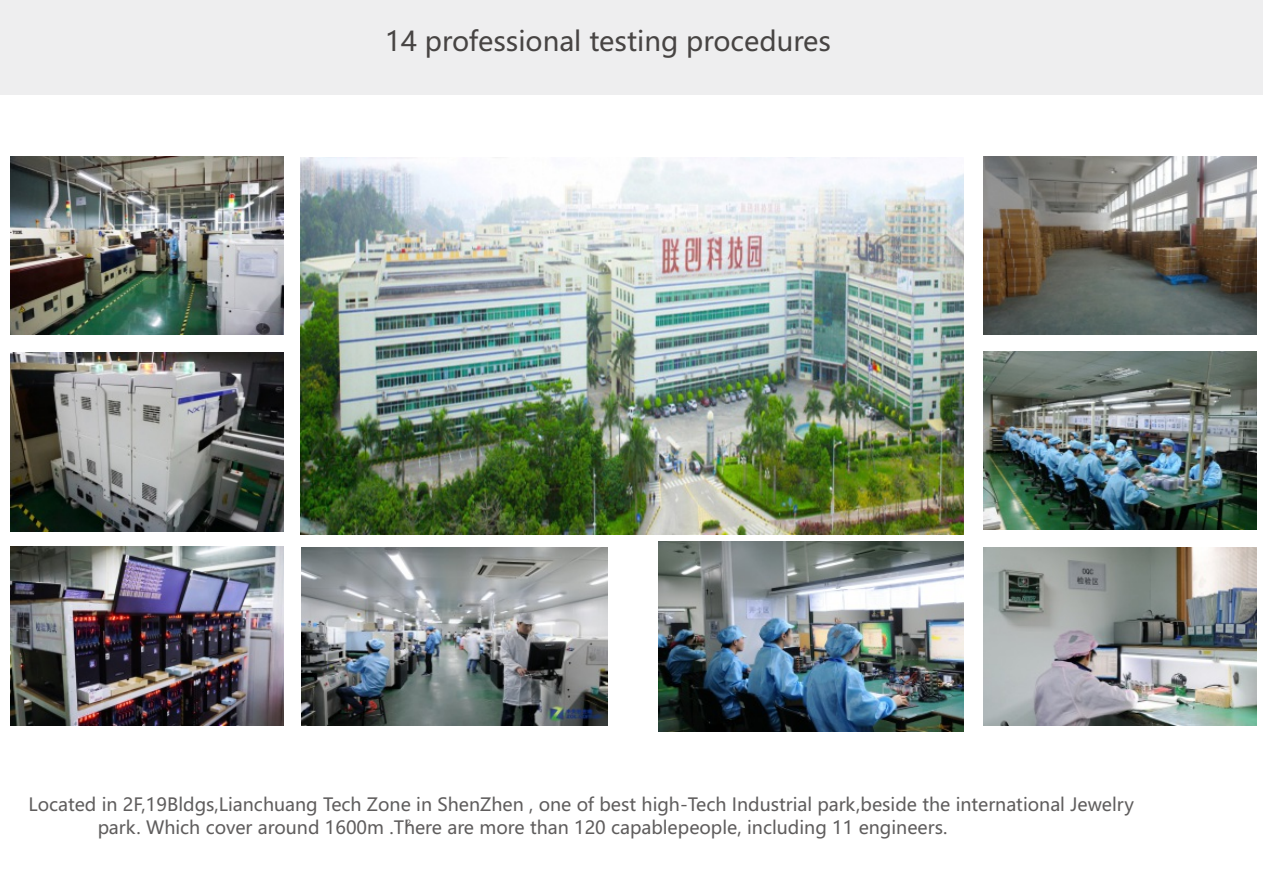
<style>
.page{position:relative;width:1263px;height:893px;background:#fff}
.page>*{position:absolute;margin:0;border:0;box-sizing:border-box;transform-origin:0 0}
.t1{font:27px "Microsoft Ya Hei";color:#474443}
.t2{font:18px/23.7px "Microsoft Ya Hei";color:#5f5d5d}
.t3{font:9px "Arial";color:#5f5d5d}
</style>
<div class="page">
<img style="left:301px;top:157px;width:663px;height:378px">
<img style="left:10px;top:547px;width:274px;height:179px">
<img style="left:10px;top:352px;width:274px;height:179px">
<img style="left:983px;top:351px;width:273px;height:179px">
<img style="left:983px;top:547px;width:273px;height:179px">
<img style="left:301px;top:547px;width:307px;height:179px">
<img style="left:983px;top:156px;width:273px;height:179px">
<img style="left:10px;top:156px;width:273px;height:179px">
<img style="left:659px;top:542px;width:304px;height:189px">
<div style="left:1px;top:0;width:1262px;height:94px;background:#eeeeef"></div>
<h1 class="t1" style="left:385px;top:29px;width:447px">14 professional testing procedures</h1>
<p class="t2" style="left:98px;top:794px;width:1038px;text-indent:-69px">Located in 2F,19Bldgs,Lianchuang Tech Zone in ShenZhen , one of best high-Tech Industrial park,beside the international Jewelry park. Which cover around 1600m .There are more than 120 capablepeople, including 11 engineers.</p>
<p class="t3" style="left:406px;top:819px;width:7px">2</p>
</div>
